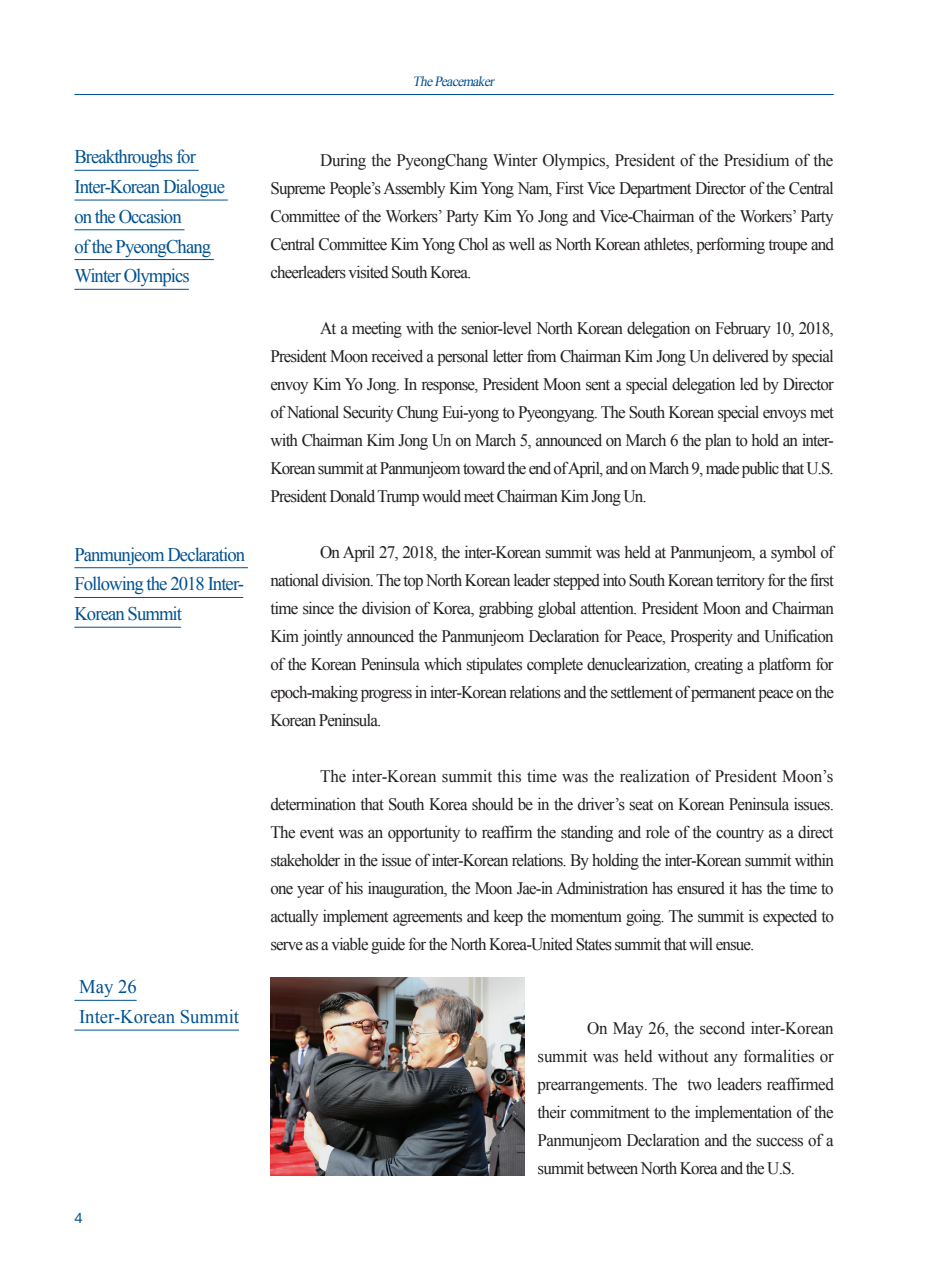
<style>
.page{position:relative;width:933px;height:1275px;background:#fff}
.page>*{position:absolute;margin:0;border:0;box-sizing:border-box;transform-origin:0 0}
.t1{font:19.25px/29.8px "Times New Roman";letter-spacing:-.05em;color:#015190}
.t2{font:19.25px/29.8px "Times New Roman";color:#015190}
.t3{font:17.5px/28px "Times New Roman";letter-spacing:-.05em;color:#231f20;text-align:justify}
.t4{font:italic 14px "Times New Roman";color:#015190}
.t5{font:14px "Noto Sans";color:#015190}
</style>
<div class="page">
<hr style="left:74px;top:170px;width:125px;height:1px;background:#015190">
<hr style="left:74px;top:200px;width:154px;height:1px;background:#015190">
<hr style="left:74px;top:229px;width:110px;height:1px;background:#015190">
<hr style="left:74px;top:259px;width:140px;height:1px;background:#015190">
<hr style="left:74px;top:289px;width:115px;height:1px;background:#015190">
<hr style="left:74px;top:1000px;width:63px;height:1px;background:#015190">
<hr style="left:74px;top:1030px;width:165px;height:1px;background:#015190">
<hr style="left:74px;top:94px;width:759px;height:1px;background:#015190">
<img style="left:270px;top:977px;width:254px;height:199px">
<hr style="left:74px;top:567px;width:174px;height:1px;background:#015190">
<hr style="left:74px;top:597px;width:169px;height:1px;background:#015190">
<hr style="left:74px;top:627px;width:107px;height:1px;background:#015190">
<p class="t4" style="left:412px;top:72px;width:86px">ThePeacemaker</p>
<p class="t1" style="left:74px;top:142px;width:152px">Breakthroughs for<br>Inter-Korean Dialogue on the Occasion<br>of the PyeongChang<br>Winter Olympics</p>
<p class="t3" style="left:270px;top:146px;width:565px;text-indent:50px">During the PyeongChang Winter Olympics, President of the Presidium of the Supreme People’s Assembly Kim Yong Nam, First Vice Department Director of the Central Committee of the Workers’ Party Kim Yo Jong and Vice-Chairman of the Workers’ Party Central Committee Kim Yong Chol as well as North Korean athletes, performing troupe and cheerleaders visited South Korea.</p>
<p class="t3" style="left:270px;top:314px;width:565px;text-indent:50px">At a meeting with the senior-level North Korean delegation on February 10, 2018, President Moon received a personal letter from Chairman Kim Jong Un delivered by special envoy Kim Yo Jong. In response, President Moon sent a special delegation led by Director of National Security Chung Eui-yong to Pyeongyang. The South Korean special envoys met with Chairman Kim Jong Un on March 5, announced on March 6 the plan to hold an inter-Korean summit at Panmunjeom toward the end of April, and on March 9, made public that U.S.<br>President Donald Trump would meet Chairman Kim Jong Un.</p>
<p class="t1" style="left:74px;top:539px;width:172px;text-align:justify">Panmunjeom Declaration Following the 2018 Inter-Korean Summit</p>
<p class="t2" style="left:79px;top:972px;width:161px">May 26<br>Inter-Korean Summit</p>
<p class="t5" style="left:74px;top:1208px;width:10px">4</p>
<p class="t3" style="left:270px;top:538px;width:565px;text-indent:50px">On April 27, 2018, the inter-Korean summit was held at Panmunjeom, a symbol of national division. The top North Korean leader stepped into South Korean territory for the first time since the division of Korea, grabbing global attention. President Moon and Chairman Kim jointly announced the Panmunjeom Declaration for Peace, Prosperity and Unification of the Korean Peninsula which stipulates complete denuclearization, creating a platform for epoch-making progress in inter-Korean relations and the settlement of permanent peace on the Korean Peninsula.</p>
<p class="t3" style="left:270px;top:762px;width:565px;text-indent:50px">The inter-Korean summit this time was the realization of President Moon’s determination that South Korea should be in the driver’s seat on Korean Peninsula issues.<br>The event was an opportunity to reaffirm the standing and role of the country as a direct stakeholder in the issue of inter-Korean relations. By holding the inter-Korean summit within one year of his inauguration, the Moon Jae-in Administration has ensured it has the time to actually implement agreements and keep the momentum going. The summit is expected to serve as a viable guide for the North Korea-United States summit that will ensue.</p>
<p class="t3" style="left:537px;top:1014px;width:298px;text-indent:50px">On May 26, the second inter-Korean summit was held without any formalities or prearrangements. The two leaders reaffirmed their commitment to the implementation of the Panmunjeom Declaration and the success of a summit between North Korea and the U.S.</p>
</div>
